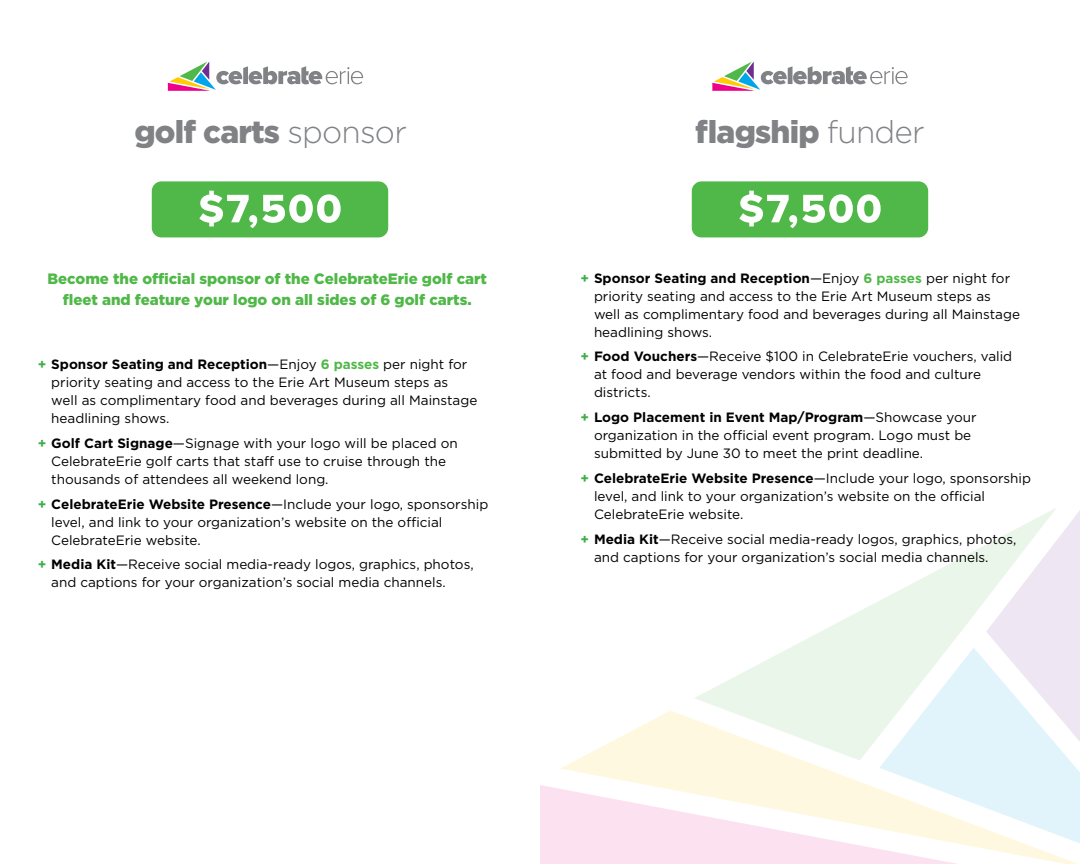
<style>
.page{position:relative;width:1080px;height:864px;background:#fff}
.page>*{position:absolute;margin:0;border:0;box-sizing:border-box;transform-origin:0 0}
.t1{font:900 31.5px "Gotham";letter-spacing:-.025em;color:#808285}
.t2{font:900 15px/21px "Gotham";color:#50b848;text-align:center}
.t3{font:13.5px/18px "Gotham";color:#000}
.s1{font-weight:300}
.s2{font-weight:700;color:#41ad49}
.s3{font-weight:700}
.s4{font-weight:700;color:#50b848}
</style>
<div class="page">
<div style="left:540px;top:785px;width:20px;height:79px;background:#fce1f1"></div>
<svg style="left:695px;top:545px;width:291px;height:165px"></svg>
<svg style="left:986px;top:508px;width:94px;height:140px"></svg>
<svg style="left:879px;top:648px;width:201px;height:62px"></svg>
<svg style="left:560px;top:710px;width:520px;height:154px"></svg>
<svg style="left:168px;top:62px;width:195px;height:29px"></svg>
<div style="left:152px;top:181px;width:236px;height:56px;background:#50b848;border-radius:10px"></div>
<svg style="left:199px;top:191px;width:142px;height:37px"></svg>
<div style="left:692px;top:181px;width:236px;height:56px;background:#50b848;border-radius:10px"></div>
<svg style="left:739px;top:191px;width:142px;height:37px"></svg>
<svg style="left:712px;top:62px;width:196px;height:29px"></svg>
<h1 class="t1" style="left:134px;top:111px;width:274px">golf carts <span class="s1">sponsor</span></h1>
<p class="t2" style="left:47px;top:268px;width:441px">Become the official sponsor of the CelebrateErie golf cart fleet and feature your logo on all sides of 6 golf carts.</p>
<p class="t3" style="left:51px;top:355px;width:428px;text-indent:-14px"><span class="s2">+</span> <span class="s3">Sponsor Seating and Reception</span>—Enjoy <span class="s4">6 passes</span> per night for priority seating and access to the Erie Art Museum steps as well as complimentary food and beverages during all Mainstage headlining shows.</p>
<p class="t3" style="left:51px;top:434px;width:408px;text-indent:-14px"><span class="s2">+</span> <span class="s3">Golf Cart Signage</span>—Signage with your logo will be placed on<br>CelebrateErie golf carts that staff use to cruise through the thousands of attendees all weekend long.</p>
<p class="t3" style="left:51px;top:494px;width:439px;text-indent:-14px"><span class="s2">+</span> <span class="s3">CelebrateErie Website Presence</span>—Include your logo, sponsorship level, and link to your organization’s website on the official<br>CelebrateErie website.</p>
<p class="t3" style="left:51px;top:555px;width:424px;text-indent:-14px"><span class="s2">+</span> <span class="s3">Media Kit</span>—Receive social media-ready logos, graphics, photos, and captions for your organization’s social media channels.</p>
<h1 class="t1" style="left:695px;top:111px;width:231px">flagship <span class="s1">funder</span></h1>
<p class="t3" style="left:594px;top:269px;width:428px;text-indent:-14px"><span class="s2">+</span> <span class="s3">Sponsor Seating and Reception</span>—Enjoy <span class="s4">6 passes</span> per night for priority seating and access to the Erie Art Museum steps as well as complimentary food and beverages during all Mainstage headlining shows.</p>
<p class="t3" style="left:594px;top:347px;width:420px;text-indent:-14px"><span class="s2">+</span> <span class="s3">Food Vouchers</span>—Receive $100 in CelebrateErie vouchers, valid at food and beverage vendors within the food and culture districts.</p>
<p class="t3" style="left:594px;top:408px;width:384px;text-indent:-14px"><span class="s2">+</span> <span class="s3">Logo Placement in Event Map/Program</span>—Showcase your organization in the official event program. Logo must be submitted by June 30 to meet the print deadline.</p>
<p class="t3" style="left:594px;top:469px;width:439px;text-indent:-14px"><span class="s2">+</span> <span class="s3">CelebrateErie Website Presence</span>—Include your logo, sponsorship level, and link to your organization’s website on the official<br>CelebrateErie website.</p>
<p class="t3" style="left:594px;top:529px;width:424px;text-indent:-14px"><span class="s2">+</span> <span class="s3">Media Kit</span>—Receive social media-ready logos, graphics, photos, and captions for your organization’s social media channels.</p>
</div>
